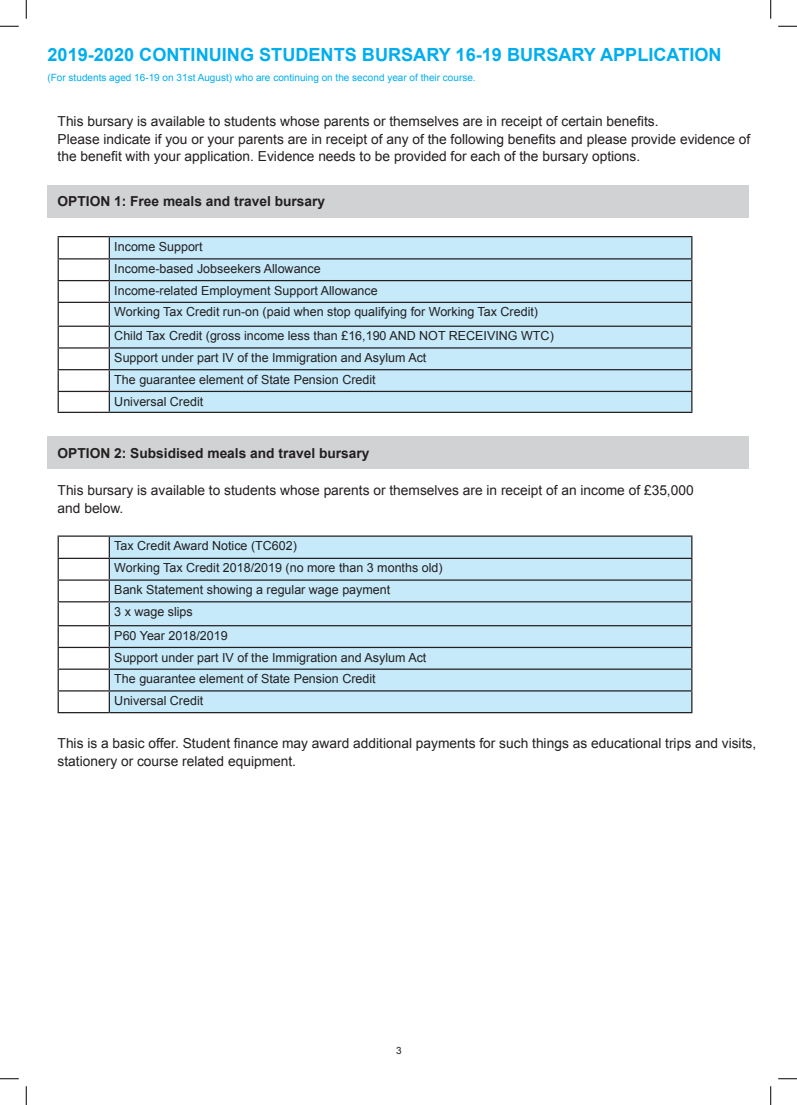
<style>
.page{position:relative;width:797px;height:1105px;background:#fff}
.page>*{position:absolute;margin:0;border:0;box-sizing:border-box;transform-origin:0 0}
.t1{font:700 18.12px "Arial";color:#00aeef}
.t2{font:13.75px/17.5px "Arial";color:#231f20}
.t3{font:700 13.75px "Arial";color:#231f20}
.t4{font:12.5px "Arial";color:#231f20}
.t5{font:10px "Arial";color:#00aeef}
.t6{font:10px "Arial";color:#231f20}
</style>
<div class="page">
<div style="left:48px;top:186px;width:701px;height:32px;background:#d1d2d4"></div>
<div style="left:48px;top:436px;width:701px;height:32px;background:#d1d2d4"></div>
<div style="left:110px;top:237px;width:581px;height:175px;background:#c6eafa"></div>
<hr style="left:58px;top:236px;width:51px;height:1px;background:#231f20">
<hr style="left:109px;top:236px;width:583px;height:1px;background:#231f20">
<hr style="left:109px;top:258px;width:583px;height:1px;background:#231f20">
<hr style="left:109px;top:280px;width:583px;height:1px;background:#231f20">
<hr style="left:109px;top:302px;width:583px;height:1px;background:#231f20">
<hr style="left:109px;top:326px;width:583px;height:1px;background:#231f20">
<hr style="left:109px;top:347px;width:583px;height:2px;background:#231f20">
<hr style="left:109px;top:369px;width:583px;height:1px;background:#231f20">
<hr style="left:109px;top:391px;width:583px;height:1px;background:#231f20">
<svg style="left:58px;top:237px;width:52px;height:175px"></svg>
<svg style="left:691px;top:237px;width:1px;height:175px"></svg>
<hr style="left:58px;top:412px;width:51px;height:1px;background:#231f20">
<hr style="left:109px;top:412px;width:583px;height:1px;background:#231f20">
<div style="left:110px;top:537px;width:581px;height:175px;background:#c6eafa"></div>
<hr style="left:58px;top:535px;width:51px;height:2px;background:#231f20">
<hr style="left:109px;top:535px;width:583px;height:2px;background:#231f20">
<hr style="left:109px;top:558px;width:583px;height:1px;background:#231f20">
<hr style="left:109px;top:579px;width:583px;height:2px;background:#231f20">
<hr style="left:109px;top:601px;width:583px;height:1px;background:#231f20">
<hr style="left:109px;top:625px;width:583px;height:1px;background:#231f20">
<hr style="left:109px;top:647px;width:583px;height:1px;background:#231f20">
<hr style="left:109px;top:668px;width:583px;height:2px;background:#231f20">
<hr style="left:109px;top:690px;width:583px;height:1px;background:#231f20">
<svg style="left:58px;top:536px;width:52px;height:176px"></svg>
<svg style="left:691px;top:537px;width:1px;height:175px"></svg>
<hr style="left:58px;top:712px;width:51px;height:1px;background:#231f20">
<hr style="left:109px;top:712px;width:583px;height:1px;background:#231f20">
<svg style="left:0;top:25px;width:19px;height:2px"></svg>
<svg style="left:778px;top:25px;width:19px;height:2px"></svg>
<svg style="left:0;top:1078px;width:19px;height:1px"></svg>
<svg style="left:778px;top:1078px;width:19px;height:1px"></svg>
<svg style="left:25px;top:0;width:2px;height:19px"></svg>
<svg style="left:25px;top:1086px;width:2px;height:19px"></svg>
<svg style="left:770px;top:0;width:1px;height:19px"></svg>
<svg style="left:770px;top:1086px;width:1px;height:19px"></svg>
<p class="t1" style="left:48px;top:42px;width:675px">2019-2020 CONTINUING STUDENTS BURSARY 16-19 BURSARY APPLICATION</p>
<p class="t5" style="left:48px;top:71px;width:430px">(For students aged 16-19 on 31st August) who are continuing on the second year of their course.</p>
<p class="t2" style="left:58px;top:113px;width:694px">This bursary is available to students whose parents or themselves are in receipt of certain benefits.<br>Please indicate if you or your parents are in receipt of any of the following benefits and please provide evidence of the benefit with your application. Evidence needs to be provided for each of the bursary options.</p>
<p class="t3" style="left:58px;top:192px;width:269px">OPTION 1: Free meals and travel bursary</p>
<p class="t4" style="left:114px;top:238px;width:90px">Income Support</p>
<p class="t4" style="left:114px;top:260px;width:208px">Income-based Jobseekers Allowance</p>
<p class="t4" style="left:114px;top:282px;width:265px">Income-related Employment Support Allowance</p>
<p class="t4" style="left:114px;top:304px;width:425px">Working Tax Credit run-on (paid when stop qualifying for Working Tax Credit)</p>
<p class="t4" style="left:114px;top:328px;width:441px">Child Tax Credit (gross income less than £16,190 AND NOT RECEIVING WTC)</p>
<p class="t4" style="left:114px;top:349px;width:313px">Support under part IV of the Immigration and Asylum Act</p>
<p class="t4" style="left:114px;top:371px;width:263px">The guarantee element of State Pension Credit</p>
<p class="t4" style="left:114px;top:393px;width:90px">Universal Credit</p>
<p class="t3" style="left:58px;top:444px;width:313px">OPTION 2: Subsidised meals and travel bursary</p>
<p class="t2" style="left:58px;top:482px;width:637px">This bursary is available to students whose parents or themselves are in receipt of an income of £35,000 and below.</p>
<p class="t4" style="left:114px;top:538px;width:184px">Tax Credit Award Notice (TC602)</p>
<p class="t4" style="left:114px;top:560px;width:330px">Working Tax Credit 2018/2019 (no more than 3 months old)</p>
<p class="t4" style="left:114px;top:582px;width:277px">Bank Statement showing a regular wage payment</p>
<p class="t4" style="left:114px;top:603px;width:80px">3 x wage slips</p>
<p class="t4" style="left:114px;top:627px;width:115px">P60 Year 2018/2019</p>
<p class="t4" style="left:114px;top:649px;width:313px">Support under part IV of the Immigration and Asylum Act</p>
<p class="t4" style="left:114px;top:671px;width:263px">The guarantee element of State Pension Credit</p>
<p class="t4" style="left:114px;top:692px;width:90px">Universal Credit</p>
<p class="t2" style="left:58px;top:735px;width:700px">This is a basic offer. Student finance may award additional payments for such things as educational trips and visits, stationery or course related equipment.</p>
<p class="t6" style="left:396px;top:1044px;width:7px">3</p>
</div>
